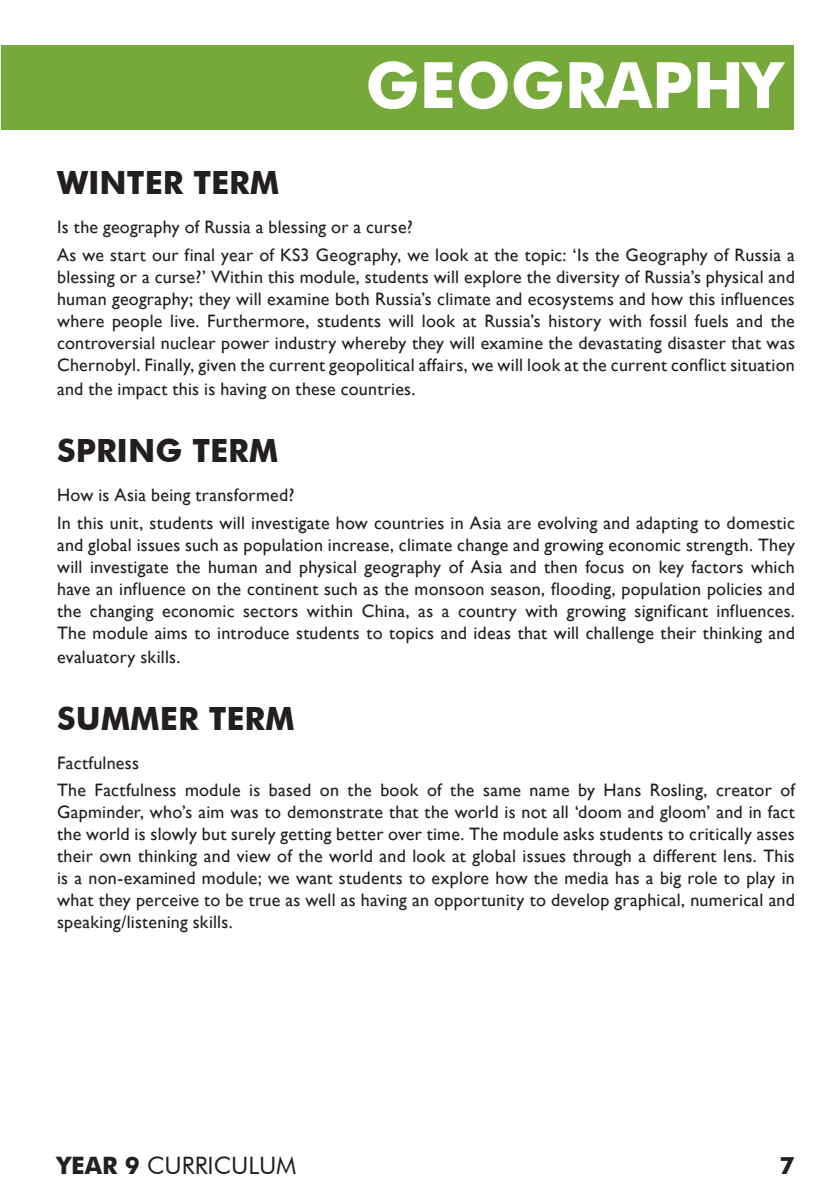
<style>
.page{position:relative;width:840px;height:1191px;background:#fff}
.page>*{position:absolute;margin:0;border:0;box-sizing:border-box;transform-origin:0 0}
.Subject_Title{font:700 64px "Futura BT";color:#fff}
.Subject_Subtitle{font:700 32px "Futura BT";color:#231f20}
.t1{font:24px "Futura BT";color:#231f20}
.t2{font:700 24px "Futura BT";color:#231f20}
.Body_Text{font:18px/22px "Gill Sans";letter-spacing:.015em;color:#231f20;text-align:justify}
.s1{font-weight:700}
</style>
<div class="page">
<div style="left:1px;top:45px;width:792px;height:84px;background:#75aa3a"></div>
<p class="Subject_Title" style="left:365px;top:46px;width:418px">GEOGRAPHY</p>
<p class="Subject_Subtitle" style="left:57px;top:164px;width:224px">WINTER TERM</p>
<p class="Body_Text" style="left:57px;top:217px;width:357px">Is the geography of Russia a blessing or a curse?</p>
<p class="Body_Text" style="left:57px;top:244px;width:739px">As we start our final year of KS3 Geography, we look at the topic: ‘Is the Geography of Russia a blessing or a curse?’ Within this module, students will explore the diversity of Russia’s physical and human geography; they will examine both Russia’s climate and ecosystems and how this influences where people live. Furthermore, students will look at Russia’s history with fossil fuels and the controversial nuclear power industry whereby they will examine the devastating disaster that was Chernobyl. Finally, given the current geopolitical affairs, we will look at the current conflict situation</p>
<p class="Body_Text" style="left:57px;top:378px;width:360px">and the impact this is having on these countries.</p>
<p class="Subject_Subtitle" style="left:57px;top:431px;width:223px">SPRING TERM</p>
<p class="Body_Text" style="left:57px;top:484px;width:239px">How is Asia being transformed?</p>
<p class="Body_Text" style="left:57px;top:512px;width:739px">In this unit, students will investigate how countries in Asia are evolving and adapting to domestic and global issues such as population increase, climate change and growing economic strength. They will investigate the human and physical geography of Asia and then focus on key factors which have an influence on the continent such as the monsoon season, flooding, population policies and the changing economic sectors within China, as a country with growing significant influences.<br>The module aims to introduce students to topics and ideas that will challenge their thinking and</p>
<p class="Body_Text" style="left:57px;top:646px;width:125px">evaluatory skills.</p>
<p class="Subject_Subtitle" style="left:57px;top:698px;width:239px">SUMMER TERM</p>
<p class="Body_Text" style="left:57px;top:752px;width:83px">Factfulness</p>
<p class="Body_Text" style="left:57px;top:779px;width:739px">The Factfulness module is based on the book of the same name by Hans Rosling, creator of Gapminder, who’s aim was to demonstrate that the world is not all ‘doom and gloom’ and in fact the world is slowly but surely getting better over time. The module asks students to critically asses their own thinking and view of the world and look at global issues through a different lens. This is a non-examined module; we want students to explore how the media has a big role to play in what they perceive to be true as well as having an opportunity to develop graphical, numerical and speaking/listening skills.</p>
<h3 class="t1" style="left:57px;top:1150px;width:241px"><span class="s1">YEAR 9</span> CURRICULUM</h3>
<h3 class="t2" style="left:779px;top:1150px;width:16px">7</h3>
</div>
